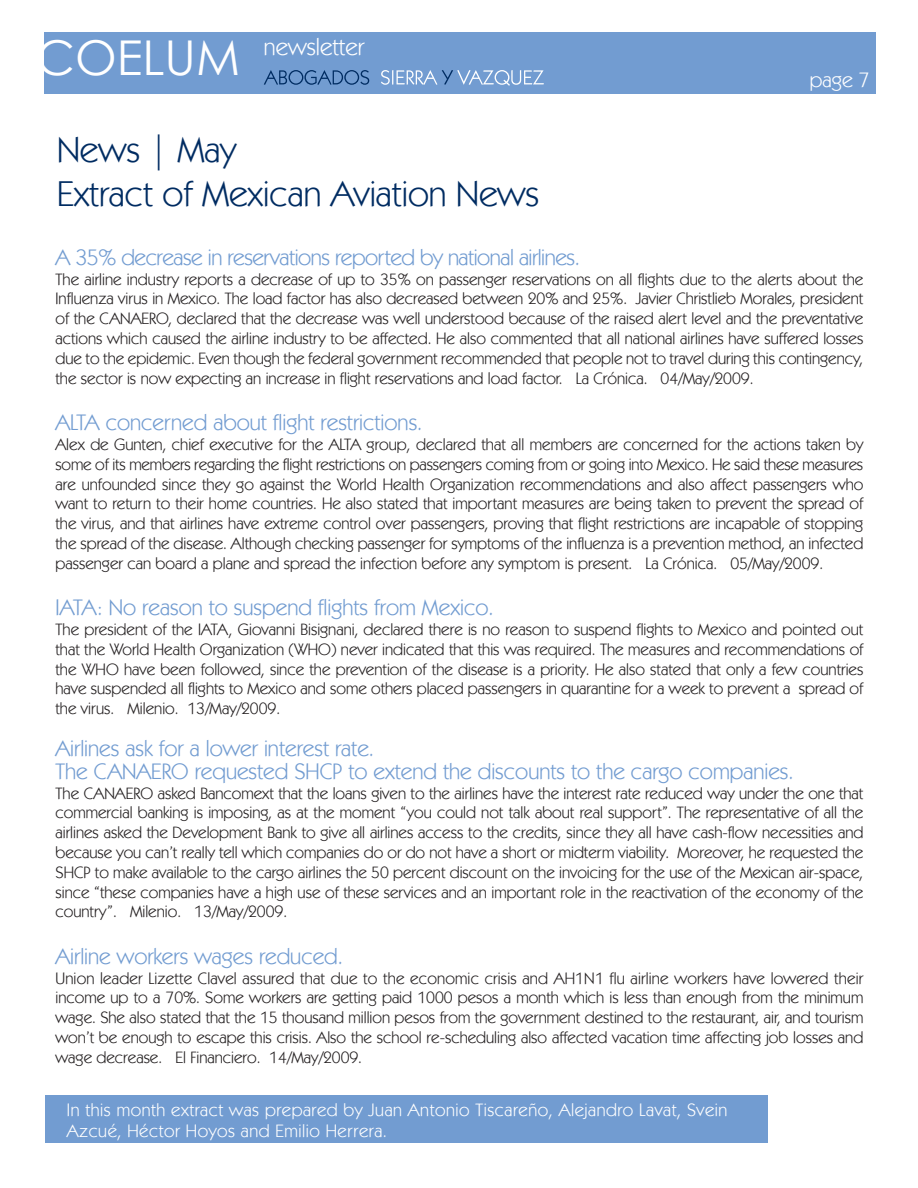
<style>
.page{position:relative;width:918px;height:1188px;background:#fff}
.page>*{position:absolute;margin:0;border:0;box-sizing:border-box;transform-origin:0 0}
.t1{font:48px "Century Gothic";color:#fff}
.t2{font:36px/43.2px "Kabel IT Cby BT";color:#002c62}
.t3{font:24px "Kabel IT Cby BT";color:#fff}
.t4{font:22.5px/22.5px "Kabel IT Cby BT";color:#729cd1}
.t5{font:22.5px "Kabel IT Cby BT";letter-spacing:-.02em;color:#729cd1}
.t6{font:21px "Kabel IT Cby BT";color:#fff}
.t7{font:18px/21.6px "Kabel IT Cby BT";letter-spacing:.03em;color:#fff}
.t8{font:16.5px/19.8px "Kabel IT Cby BT";color:#231f20;text-align:justify}
</style>
<div class="page">
<div style="left:45px;top:1096px;width:723px;height:47px;background:#729cd1"></div>
<div style="left:45px;top:32px;width:831px;height:62px;background:#729cd1"></div>
<svg style="left:264px;top:70px;width:105px;height:15px"></svg>
<svg style="left:381px;top:70px;width:163px;height:16px"></svg>
<h1 class="t1" style="left:36px;top:24px;width:206px">COELUM</h1>
<h3 class="t3" style="left:264px;top:32px;width:102px">newsletter</h3>
<h2 class="t2" style="left:57px;top:128px;width:484px">News | May<br>Extract of Mexican Aviation News</h2>
<p class="t6" style="left:810px;top:67px;width:61px">page 7</p>
<h3 class="t5" style="left:56px;top:243px;width:526px">A 35% decrease in reservations reported by national airlines.</h3>
<p class="t8" style="left:56px;top:269px;width:809px">The airline industry reports a decrease of up to 35% on passenger reservations on all flights due to the alerts about the Influenza virus in Mexico. The load factor has also decreased between 20% and 25%. Javier Christlieb Morales, president of the CANAERO, declared that the decrease was well understood because of the raised alert level and the preventative actions which caused the airline industry to be affected. He also commented that all national airlines have suffered losses due to the epidemic. Even though the federal government recommended that people not to travel during this contingency, the sector is now expecting an increase in flight reservations and load factor. La Crónica. 04/May/2009.</p>
<h3 class="t4" style="left:56px;top:411px;width:368px">ALTA concerned about flight restrictions.</h3>
<p class="t8" style="left:56px;top:434px;width:809px">Alex de Gunten, chief executive for the ALTA group, declared that all members are concerned for the actions taken by some of its members regarding the flight restrictions on passengers coming from or going into Mexico. He said these measures are unfounded since they go against the World Health Organization recommendations and also affect passengers who want to return to their home countries. He also stated that important measures are being taken to prevent the spread of the virus, and that airlines have extreme control over passengers, proving that flight restrictions are incapable of stopping the spread of the disease. Although checking passenger for symptoms of the influenza is a prevention method, an infected passenger can board a plane and spread the infection before any symptom is present. La Crónica. 05/May/2009.</p>
<h3 class="t4" style="left:56px;top:596px;width:440px">IATA: No reason to suspend flights from Mexico.</h3>
<p class="t8" style="left:56px;top:619px;width:809px">The president of the IATA, Giovanni Bisignani, declared there is no reason to suspend flights to Mexico and pointed out that the World Health Organization (WHO) never indicated that this was required. The measures and recommendations of the WHO have been followed, since the prevention of the disease is a priority. He also stated that only a few countries have suspended all flights to Mexico and some others placed passengers in quarantine for a week to prevent a spread of the virus. Milenio. 13/May/2009.</p>
<h3 class="t4" style="left:56px;top:737px;width:740px">Airlines ask for a lower interest rate.<br>The CANAERO requested SHCP to extend the discounts to the cargo companies.</h3>
<p class="t8" style="left:56px;top:783px;width:809px">The CANAERO asked Bancomext that the loans given to the airlines have the interest rate reduced way under the one that commercial banking is imposing, as at the moment “you could not talk about real support”. The representative of all the airlines asked the Development Bank to give all airlines access to the credits, since they all have cash-flow necessities and because you can’t really tell which companies do or do not have a short or midterm viability. Moreover, he requested the SHCP to make available to the cargo airlines the 50 percent discount on the invoicing for the use of the Mexican air-space, since “these companies have a high use of these services and an important role in the reactivation of the economy of the country”. Milenio. 13/May/2009.</p>
<h3 class="t4" style="left:56px;top:944px;width:289px">Airline workers wages reduced.</h3>
<p class="t8" style="left:56px;top:968px;width:809px">Union leader Lizette Clavel assured that due to the economic crisis and AH1N1 flu airline workers have lowered their income up to a 70%. Some workers are getting paid 1000 pesos a month which is less than enough from the minimum wage. She also stated that the 15 thousand million pesos from the government destined to the restaurant, air, and tourism won’t be enough to escape this crisis. Also the school re-scheduling also affected vacation time affecting job losses and wage decrease. El Financiero. 14/May/2009.</p>
<p class="t7" style="left:67px;top:1098px;width:662px">In this month extract was prepared by Juan Antonio Tiscareño, Alejandro Lavat, Svein<br>Azcué, Héctor Hoyos and Emilio Herrera.</p>
</div>
